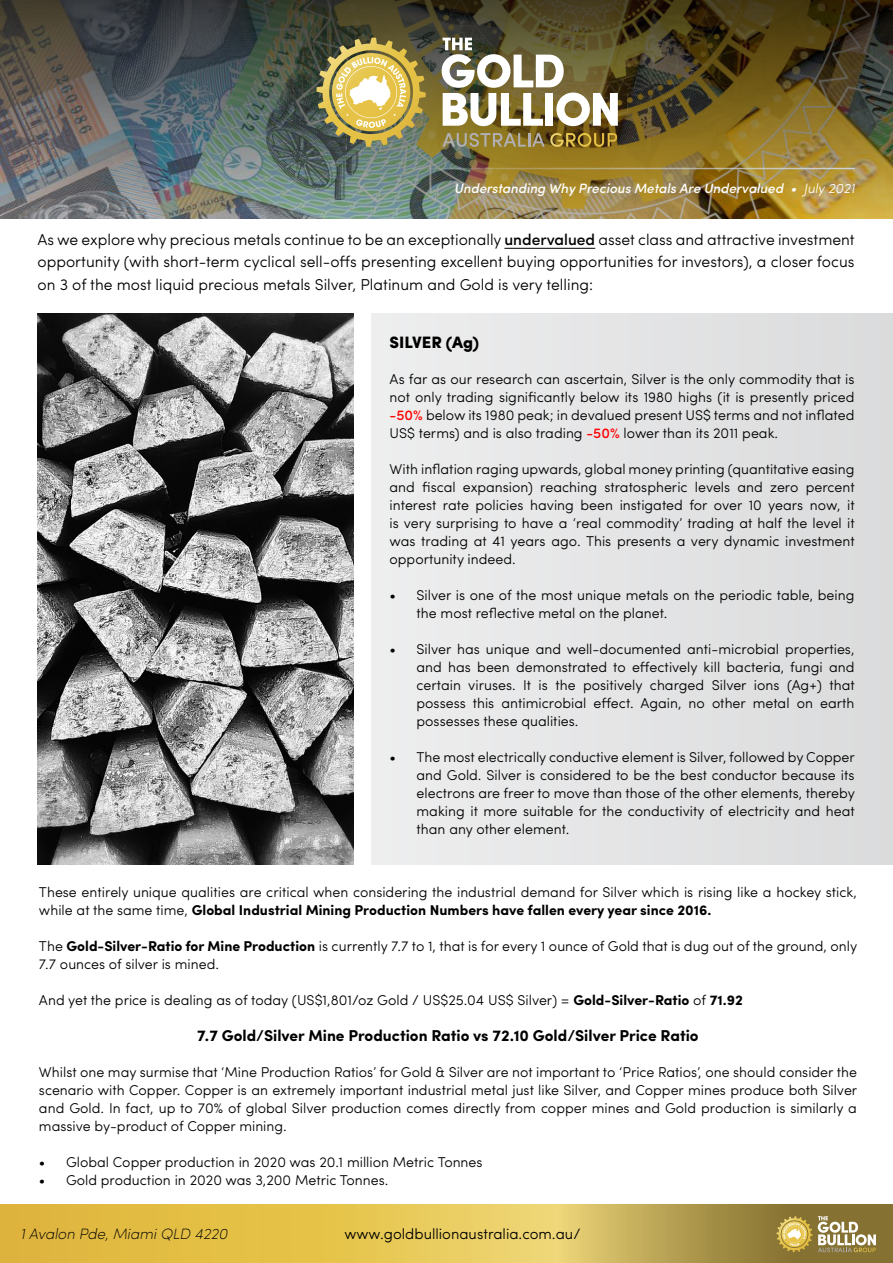
<style>
.page{position:relative;width:893px;height:1263px;background:#fff}
.page>*{position:absolute;margin:0;border:0;box-sizing:border-box;transform-origin:0 0}
.t1{font:900 16.5px "Sofia Pro";color:#000}
.t2{font:300 15.75px/22.5px "Sofia Pro";color:#000;text-align:justify}
.t3{font:700 15.75px "Sofia Pro";color:#000}
.t4{font:300 15px "Sofia Pro";color:#000}
.t5{font:italic 200 15px "Sofia Pro";color:#000}
.t6{font:300 14.25px/18px "Sofia Pro";color:#000;text-align:justify}
.t7{font:italic 500 13.5px "Sofia Pro";color:#fff}
.s1{font-weight:300}
.s2{font-weight:500}
.s3{font-weight:500;color:#f00}
.s4{font-weight:700}
</style>
<div class="page">
<svg style="left:0;top:1204px;width:893px;height:59px;background:#d3b54e"></svg>
<div style="left:372px;top:314px;width:521px;height:550px;background:#e4e4e5"></div>
<img style="left:0;top:0;width:893px;height:219px">
<svg style="left:776px;top:1216px;width:36px;height:36px"></svg>
<svg style="left:818px;top:1216px;width:58px;height:36px"></svg>
<hr style="left:365px;top:168px;width:490px;height:1px;background:#cdd3dc">
<hr style="left:504px;top:248px;width:91px;height:1px;background:#000">
<img style="left:316px;top:38px;width:110px;height:109px">
<svg style="left:442px;top:38px;width:176px;height:88px"></svg>
<svg style="left:442px;top:133px;width:175px;height:14px;background:#937f43"></svg>
<img style="left:38px;top:314px;width:316px;height:550px">
<p class="t7" style="left:454px;top:178px;width:402px">Understanding Why Precious Metals Are Undervalued <span class="s1">• July 2021</span></p>
<p class="t2" style="left:38px;top:227px;width:819px">As we explore why precious metals continue to be an exceptionally <span class="s2">undervalued</span> asset class and attractive investment opportunity (with short-term cyclical sell-offs presenting excellent buying opportunities for investors), a closer focus on 3 of the most liquid precious metals Silver, Platinum and Gold is very telling:</p>
<p class="t1" style="left:390px;top:329px;width:91px">SILVER (Ag)</p>
<p class="t6" style="left:390px;top:369px;width:466px">As far as our research can ascertain, Silver is the only commodity that is not only trading significantly below its 1980 highs (it is presently priced <span class="s3">-50%</span> below its 1980 peak; in devalued present US$ terms and not inflated US$ terms) and is also trading <span class="s3">-50%</span> lower than its 2011 peak.</p>
<p class="t6" style="left:390px;top:459px;width:467px">With inflation raging upwards, global money printing (quantitative easing and fiscal expansion) reaching stratospheric levels and zero percent interest rate policies having been instigated for over 10 years now, it is very surprising to have a ‘real commodity’ trading at half the level it was trading at 41 years ago. This presents a very dynamic investment opportunity indeed.</p>
<p class="t6" style="left:417px;top:585px;width:439px;text-indent:-27px">• Silver is one of the most unique metals on the periodic table, being the most reflective metal on the planet.</p>
<p class="t6" style="left:417px;top:639px;width:440px;text-indent:-27px">• Silver has unique and well-documented anti-microbial properties, and has been demonstrated to effectively kill bacteria, fungi and certain viruses. It is the positively charged Silver ions (Ag+) that possess this antimicrobial effect. Again, no other metal on earth possesses these qualities.</p>
<p class="t6" style="left:417px;top:747px;width:440px;text-indent:-27px">• The most electrically conductive element is Silver, followed by Copper and Gold. Silver is considered to be the best conductor because its electrons are freer to move than those of the other elements, thereby making it more suitable for the conductivity of electricity and heat than any other element.</p>
<p class="t6" style="left:39px;top:882px;width:819px">These entirely unique qualities are critical when considering the industrial demand for Silver which is rising like a hockey stick, while at the same time, <span class="s4">Global Industrial Mining Production Numbers have fallen every year since 2016.</span></p>
<p class="t6" style="left:39px;top:935px;width:820px">The <span class="s4">Gold-Silver-Ratio for Mine Production</span> is currently 7.7 to 1, that is for every 1 ounce of Gold that is dug out of the ground, only<br>7.7 ounces of silver is mined.</p>
<p class="t6" style="left:39px;top:989px;width:705px">And yet the price is dealing as of today (US$1,801/oz Gold / US$25.04 US$ Silver) = <span class="s4">Gold-Silver-Ratio</span> of <span class="s4">71.92</span></p>
<p class="t3" style="left:197px;top:1023px;width:503px">7.7 Gold/Silver Mine Production Ratio vs 72.10 Gold/Silver Price Ratio</p>
<p class="t6" style="left:39px;top:1062px;width:820px">Whilst one may surmise that ‘Mine Production Ratios’ for Gold &amp; Silver are not important to ‘Price Ratios’, one should consider the scenario with Copper. Copper is an extremely important industrial metal just like Silver, and Copper mines produce both Silver and Gold. In fact, up to 70% of global Silver production comes directly from copper mines and Gold production is similarly a massive by-product of Copper mining.</p>
<p class="t6" style="left:39px;top:1151px;width:445px">• Global Copper production in 2020 was 20.1 million Metric Tonnes</p>
<p class="t6" style="left:39px;top:1169px;width:351px">• Gold production in 2020 was 3,200 Metric Tonnes.</p>
<p class="t5" style="left:20px;top:1223px;width:209px">1 Avalon Pde, Miami QLD 4220</p>
<p class="t4" style="left:344px;top:1222px;width:237px">www.goldbullionaustralia.com.au/</p>
</div>
